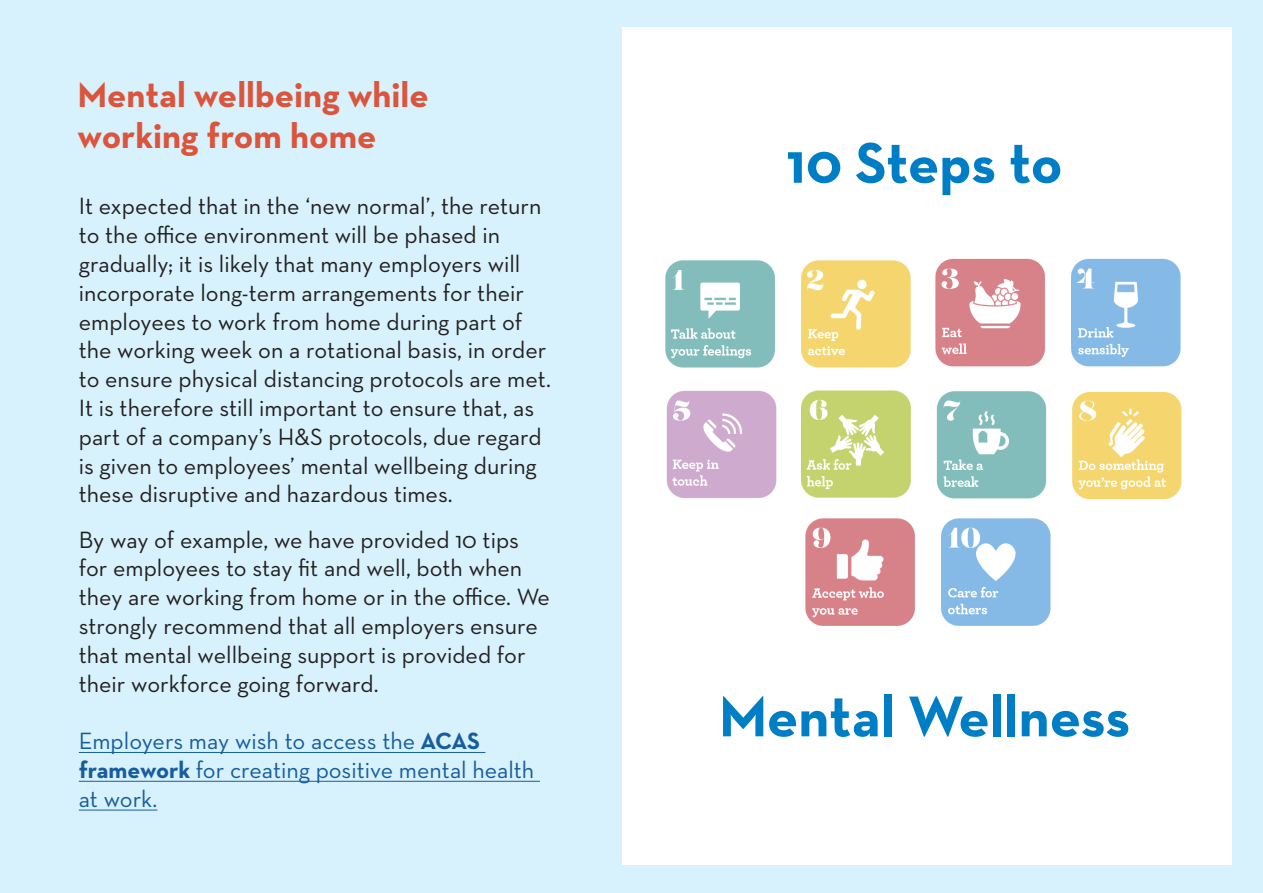
<style>
.page{position:relative;width:1263px;height:893px;background:#d7f2fc}
.page>*{position:absolute;margin:0;border:0;box-sizing:border-box;transform-origin:0 0}
.t1{font:700 58.5px "Neutraface Text";color:#007ec5}
.t2{font:700 36px "Neutraface Text";color:#db543b}
.t3{font:24px/28.8px "Neutraface Text";color:#231f20}
.t4{font:24px/28.8px "Neutraface Text";color:#175d9e}
.s1{font-weight:700}
</style>
<div class="page">
<div style="left:622px;top:27px;width:610px;height:837px;background:#fff"></div>
<img style="left:661px;top:256px;width:254px;height:114px">
<img style="left:924px;top:256px;width:264px;height:114px">
<img style="left:661px;top:388px;width:123px;height:114px">
<img style="left:795px;top:388px;width:121px;height:114px">
<img style="left:924px;top:388px;width:264px;height:114px">
<img style="left:791px;top:511px;width:264px;height:123px">
<hr style="left:79px;top:752px;width:406px;height:1px;background:#175d9e">
<hr style="left:79px;top:781px;width:461px;height:1px;background:#175d9e">
<hr style="left:79px;top:810px;width:78px;height:1px;background:#175d9e">
<p class="t2" style="left:78px;top:71px;width:353px">Mental wellbeing while</p>
<p class="t2" style="left:78px;top:113px;width:300px">working from home</p>
<p class="t3" style="left:79px;top:191px;width:474px">It expected that in the ‘new normal’, the return to the office environment will be phased in gradually; it is likely that many employers will incorporate long-term arrangements for their employees to work from home during part of the working week on a rotational basis, in order to ensure physical distancing protocols are met.<br>It is therefore still important to ensure that, as part of a company’s H&amp;S protocols, due regard is given to employees’ mental wellbeing during these disruptive and hazardous times.</p>
<p class="t3" style="left:79px;top:525px;width:473px">By way of example, we have provided 10 tips for employees to stay fit and well, both when they are working from home or in the office. We strongly recommend that all employers ensure that mental wellbeing support is provided for their workforce going forward.</p>
<p class="t4" style="left:79px;top:726px;width:457px">Employers may wish to access the <span class="s1">ACAS framework</span> for creating positive mental health at work.</p>
<p class="t1" style="left:786px;top:125px;width:278px">10 Steps to</p>
<p class="t1" style="left:719px;top:679px;width:413px">Mental Wellness</p>
</div>
